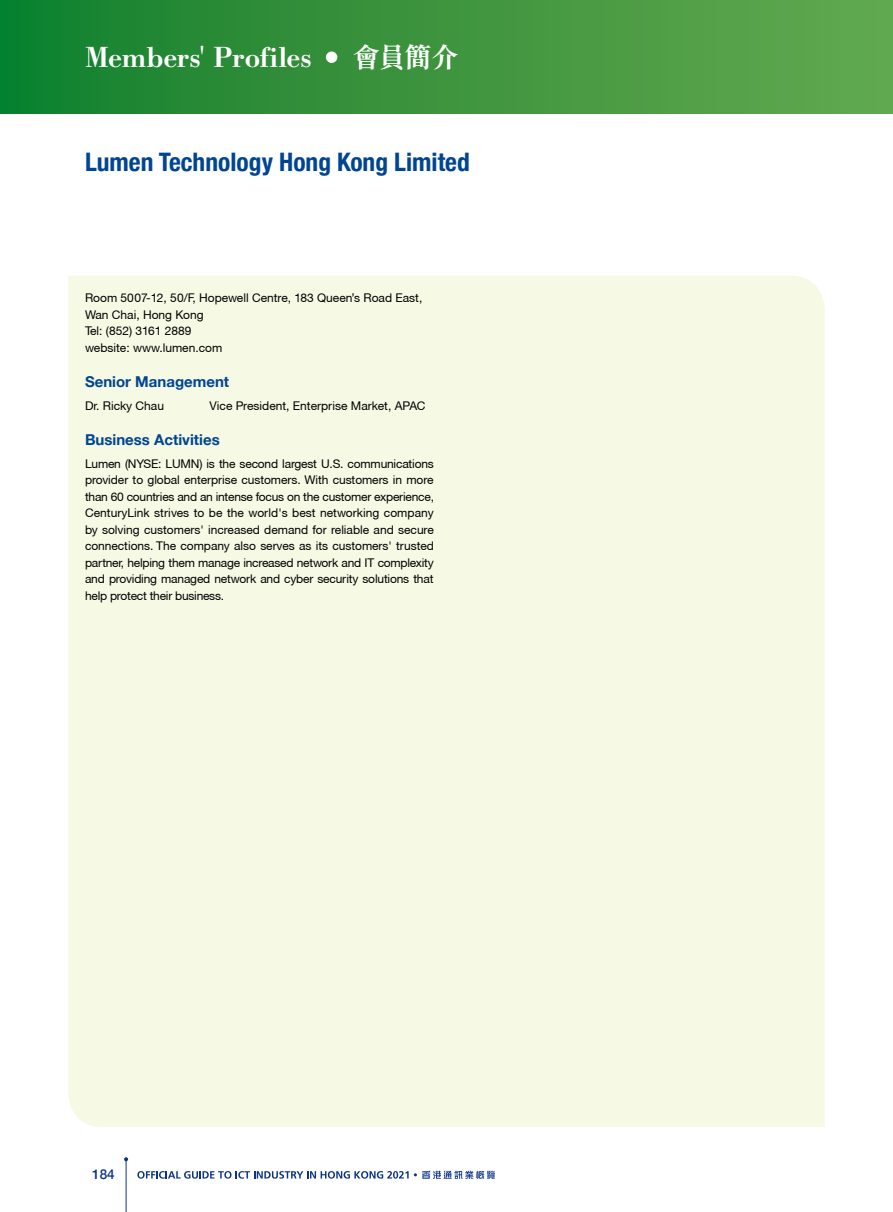
<style>
.page{position:relative;width:893px;height:1212px;background:#fff}
.page>*{position:absolute;margin:0;border:0;box-sizing:border-box;transform-origin:0 0}
.t1{font:500 28.5px "Bodoni BE";color:#fff}
.t2{font:700 28.5px "M Sung HK";color:#fff}
.t3{font:700 condensed 25.5px "Helvetica Neue";color:#004593}
.t4{font:700 15px "Helvetica Neue";color:#004593}
.t5{font:500 13.5px "Helvetica Neue";color:#0c3388}
.t6{font:12px/16.5px "Helvetica Neue CE";color:#000}
</style>
<div class="page">
<div style="left:68px;top:276px;width:757px;height:851px;background:#f6f9e4"></div>
<div style="left:0;top:0;width:893px;height:114px;background:linear-gradient(to right,#12802e,#66a94f)"></div>
<div style="left:326px;top:51px;width:11px;height:12px;background:#fff;border-radius:50%"></div>
<svg style="left:137px;top:1171px;width:358px;height:8px"></svg>
<hr style="left:126px;top:1159px;width:1px;height:53px;background:#0c3388">
<svg style="left:124px;top:1157px;width:4px;height:4px"></svg>
<h1 class="t1" style="left:85px;top:41px;width:228px">Members' Profiles</h1>
<h1 class="t2" style="left:352px;top:38px;width:109px">會員簡介</h1>
<h2 class="t3" style="left:85px;top:140px;width:386px">Lumen Technology Hong Kong Limited</h2>
<p class="t6" style="left:85px;top:290px;width:339px">Room 5007-12, 50/F, Hopewell Centre, 183 Queen’s Road East,<br>Wan Chai, Hong Kong<br>Tel: (852) 3161 2889<br>website: www.lumen.com</p>
<p class="t4" style="left:85px;top:370px;width:146px">Senior Management</p>
<p class="t6" style="left:85px;top:397px;width:80px">Dr. Ricky Chau</p>
<p class="t6" style="left:210px;top:397px;width:217px">Vice President, Enterprise Market, APAC</p>
<p class="t4" style="left:85px;top:428px;width:136px">Business Activities</p>
<p class="t6" style="left:85px;top:455px;width:350px;text-align:justify">Lumen (NYSE: LUMN) is the second largest U.S. communications provider to global enterprise customers. With customers in more than 60 countries and an intense focus on the customer experience, CenturyLink strives to be the world's best networking company by solving customers' increased demand for reliable and secure connections. The company also serves as its customers' trusted partner, helping them manage increased network and IT complexity and providing managed network and cyber security solutions that help protect their business.</p>
<p class="t5" style="left:92px;top:1163px;width:24px">184</p>
</div>
